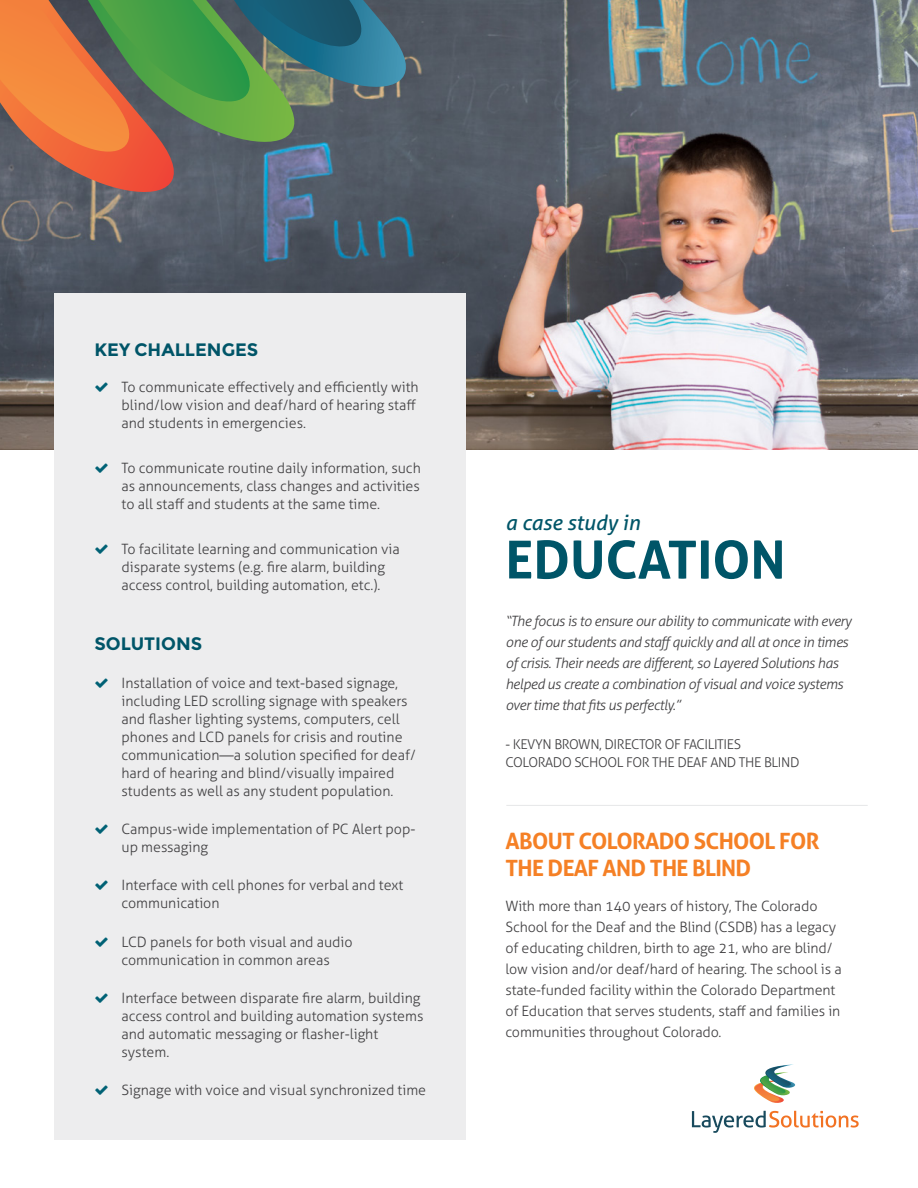
<style>
.page{position:relative;width:918px;height:1188px;background:#fff}
.page>*{position:absolute;margin:0;border:0;box-sizing:border-box;transform-origin:0 0}
.t1{font:700 52.5px "Aller";color:#005568}
.t2{font:700 22.5px/27px "Aller";letter-spacing:-.03em;color:#f58025}
.t3{font:italic 21px "Aller";color:#005568}
.t4{font:700 18px "Montserrat";color:#005568}
.t5{font:300 14.25px/18px "Aller";color:#414042}
.t6{font:italic 300 14.25px/21px "Aller";letter-spacing:-.03em;color:#414042}
.t7{font:300 13.5px/18px "Aller";letter-spacing:-.03em;color:#414042}
</style>
<div class="page">
<img style="left:0;top:0;width:918px;height:449px">
<svg style="left:0;top:235px;width:36px;height:37px"></svg>
<svg style="left:0;top:180px;width:231px;height:44px;background:#69636a"></svg>
<svg style="left:0;top:0;width:463px;height:180px;background:#71745b"></svg>
<div style="left:54px;top:294px;width:411px;height:846px;background:#ededee"></div>
<svg style="left:692px;top:1111px;width:167px;height:22px"></svg>
<svg style="left:754px;top:1064px;width:42px;height:39px"></svg>
<hr style="left:506px;top:805px;width:362px;height:1px;background:#e6e7e8">
<p class="t4" style="left:94px;top:339px;width:165px">KEY CHALLENGES</p>
<p class="t5" style="left:122px;top:378px;width:299px">To communicate effectively and efficiently with blind/low vision and deaf/hard of hearing staff and students in emergencies.</p>
<p class="t5" style="left:122px;top:459px;width:301px;text-align:justify">To communicate routine daily information, such as announcements, class changes and activities to all staff and students at the same time.</p>
<p class="t5" style="left:122px;top:540px;width:280px">To facilitate learning and communication via disparate systems (e.g. fire alarm, building access control, building automation, etc.).</p>
<p class="t4" style="left:94px;top:632px;width:109px">SOLUTIONS</p>
<p class="t5" style="left:122px;top:674px;width:296px">Installation of voice and text-based signage, including LED scrolling signage with speakers and flasher lighting systems, computers, cell phones and LCD panels for crisis and routine communication—a solution specified for deaf/ hard of hearing and blind/visually impaired students as well as any student population.</p>
<p class="t5" style="left:122px;top:820px;width:295px">Campus-wide implementation of PC Alert pop&shy;up messaging</p>
<p class="t5" style="left:122px;top:876px;width:283px">Interface with cell phones for verbal and text communication</p>
<p class="t5" style="left:122px;top:932px;width:233px">LCD panels for both visual and audio communication in common areas</p>
<p class="t5" style="left:122px;top:989px;width:303px">Interface between disparate fire alarm, building access control and building automation systems and automatic messaging or flasher-light system.</p>
<p class="t5" style="left:122px;top:1081px;width:306px">Signage with voice and visual synchronized time</p>
<h3 class="t3" style="left:506px;top:510px;width:136px">a case study in</h3>
<h1 class="t1" style="left:506px;top:527px;width:282px">EDUCATION</h1>
<p class="t6" style="left:506px;top:611px;width:347px">“The focus is to ensure our ability to communicate with every one of our students and staff quickly and all at once in times of crisis. Their needs are different, so Layered Solutions has helped us create a combination of visual and voice systems over time that fits us perfectly.”</p>
<p class="t7" style="left:506px;top:736px;width:295px">- KEVYN BROWN, DIRECTOR OF FACILITIES<br>COLORADO SCHOOL FOR THE DEAF AND THE BLIND</p>
<h2 class="t2" style="left:506px;top:827px;width:315px">ABOUT COLORADO SCHOOL FOR<br>THE DEAF AND THE BLIND</h2>
<p class="t5" style="left:506px;top:895px;width:338px;line-height:21px">With more than 140 years of history, The Colorado School for the Deaf and the Blind (CSDB) has a legacy of educating children, birth to age 21, who are blind/ low vision and/or deaf/hard of hearing. The school is a state-funded facility within the Colorado Department of Education that serves students, staff and families in communities throughout Colorado.</p>
</div>
